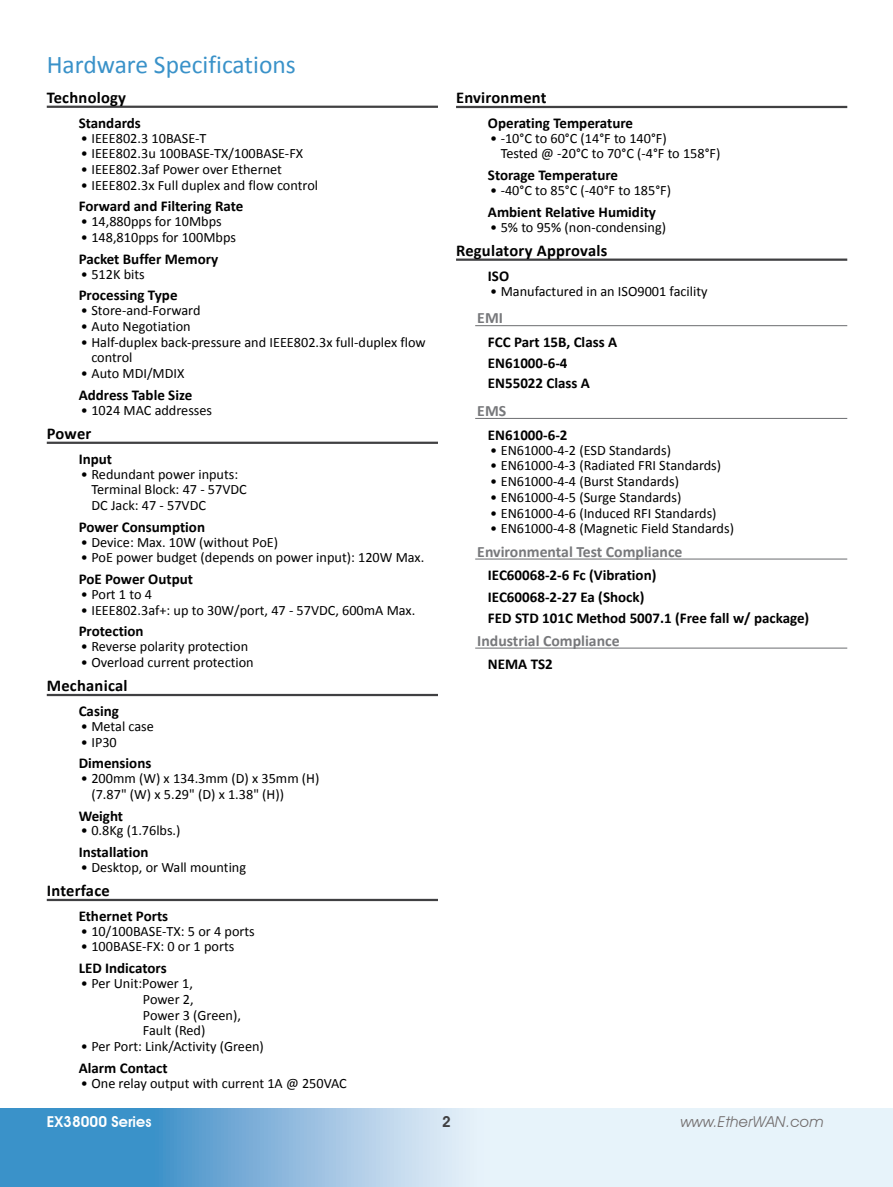
<style>
.page{position:relative;width:893px;height:1187px;background:#fff}
.page>*{position:absolute;margin:0;border:0;box-sizing:border-box;transform-origin:0 0}
.t1{font:25.5px "Calibri";color:#3a92c9}
.t2{font:700 16.5px "Calibri";letter-spacing:.015em;color:#000}
.t3{font:700 15.75px "Calibri";color:#77787b}
.t4{font:700 15px/20.7px "Calibri";color:#000}
.t5{font:italic 15px "Avant Garde IT Cby BT";letter-spacing:.02em;color:#726d6d}
.t6{font:600 15px "Avant Garde IT Cby BT";letter-spacing:.005em;color:#fff}
.t7{font:600 15px "Avant Garde IT Cby BT";color:#404042}
.t8{font:14.25px/15.8px "Calibri";color:#000}
</style>
<div class="page">
<svg style="left:0;top:1108px;width:893px;height:78px;background:#add0e8"></svg>
<hr style="left:456px;top:106px;width:391px;height:2px;background:#404042">
<hr style="left:456px;top:258px;width:391px;height:3px;background:#404042">
<hr style="left:475px;top:325px;width:372px;height:1px;background:#77787b">
<hr style="left:475px;top:418px;width:372px;height:1px;background:#77787b">
<hr style="left:475px;top:558px;width:372px;height:1px;background:#77787b">
<hr style="left:475px;top:647px;width:372px;height:1px;background:#77787b">
<hr style="left:47px;top:106px;width:391px;height:2px;background:#404042">
<hr style="left:47px;top:441px;width:391px;height:3px;background:#404042">
<hr style="left:47px;top:693px;width:391px;height:3px;background:#404042">
<hr style="left:47px;top:898px;width:391px;height:3px;background:#404042">
<h1 class="t1" style="left:47px;top:48px;width:251px">Hardware Specifications</h1>
<p class="t2" style="left:47px;top:87px;width:81px">Technology</p>
<p class="t4" style="left:79px;top:112px;width:64px">Standards</p>
<p class="t8" style="left:81px;top:130px;width:127px">• IEEE802.3 10BASE-T</p>
<p class="t8" style="left:81px;top:146px;width:224px">• IEEE802.3u 100BASE-TX/100BASE-FX</p>
<p class="t8" style="left:81px;top:161px;width:203px">• IEEE802.3af Power over Ethernet</p>
<p class="t8" style="left:81px;top:177px;width:239px">• IEEE802.3x Full duplex and flow control</p>
<p class="t4" style="left:79px;top:196px;width:166px">Forward and Filtering Rate</p>
<p class="t8" style="left:81px;top:214px;width:142px">• 14,880pps for 10Mbps</p>
<p class="t8" style="left:81px;top:229px;width:157px">• 148,810pps for 100Mbps</p>
<p class="t4" style="left:79px;top:248px;width:141px">Packet Buffer Memory</p>
<p class="t8" style="left:81px;top:266px;width:66px">• 512K bits</p>
<p class="t4" style="left:79px;top:285px;width:100px">Processing Type</p>
<p class="t8" style="left:81px;top:302px;width:121px">• Store-and-Forward</p>
<p class="t8" style="left:81px;top:318px;width:111px">• Auto Negotiation</p>
<p class="t8" style="left:91px;top:334px;width:336px;text-indent:-11px">• Half-duplex back-pressure and IEEE802.3x full-duplex flow control</p>
<p class="t8" style="left:81px;top:365px;width:105px">• Auto MDI/MDIX</p>
<p class="t4" style="left:79px;top:384px;width:115px">Address Table Size</p>
<p class="t8" style="left:81px;top:402px;width:133px">• 1024 MAC addresses</p>
<p class="t2" style="left:47px;top:422px;width:46px">Power</p>
<p class="t4" style="left:79px;top:448px;width:35px">Input</p>
<p class="t8" style="left:91px;top:466px;width:157px;text-indent:-11px">• Redundant power inputs:<br>Terminal Block: 47 - 57VDC<br>DC Jack: 47 - 57VDC</p>
<p class="t4" style="left:79px;top:516px;width:128px">Power Consumption</p>
<p class="t8" style="left:81px;top:534px;width:199px">• Device: Max. 10W (without PoE)</p>
<p class="t8" style="left:81px;top:549px;width:345px">• PoE power budget (depends on power input): 120W Max.</p>
<p class="t4" style="left:79px;top:568px;width:116px">PoE Power Output</p>
<p class="t8" style="left:81px;top:586px;width:73px">• Port 1 to 4</p>
<p class="t8" style="left:81px;top:602px;width:336px">• IEEE802.3af+: up to 30W/port, 47 - 57VDC, 600mA Max.</p>
<p class="t4" style="left:79px;top:621px;width:67px">Protection</p>
<p class="t8" style="left:81px;top:638px;width:169px">• Reverse polarity protection</p>
<p class="t8" style="left:81px;top:654px;width:174px">• Overload current protection</p>
<p class="t2" style="left:47px;top:674px;width:82px">Mechanical</p>
<p class="t4" style="left:79px;top:700px;width:42px">Casing</p>
<p class="t8" style="left:81px;top:718px;width:75px">• Metal case</p>
<p class="t8" style="left:81px;top:734px;width:38px">• IP30</p>
<p class="t4" style="left:79px;top:752px;width:74px">Dimensions</p>
<p class="t8" style="left:91px;top:770px;width:230px;text-indent:-11px">• 200mm (W) x 134.3mm (D) x 35mm (H) (7.87" (W) x 5.29" (D) x 1.38" (H))</p>
<p class="t4" style="left:79px;top:805px;width:46px">Weight</p>
<p class="t8" style="left:81px;top:822px;width:101px">• 0.8Kg (1.76lbs.)</p>
<p class="t4" style="left:79px;top:841px;width:71px">Installation</p>
<p class="t8" style="left:81px;top:859px;width:167px">• Desktop, or Wall mounting</p>
<p class="t2" style="left:47px;top:879px;width:65px">Interface</p>
<p class="t4" style="left:79px;top:905px;width:91px">Ethernet Ports</p>
<p class="t8" style="left:81px;top:923px;width:176px">• 10/100BASE-TX: 5 or 4 ports</p>
<p class="t8" style="left:81px;top:938px;width:155px">• 100BASE-FX: 0 or 1 ports</p>
<p class="t4" style="left:79px;top:957px;width:89px">LED Indicators</p>
<p class="t8" style="left:143px;top:975px;width:99px;text-indent:-62px">• Per Unit:Power 1,<br>Power 2,<br>Power 3 (Green),<br>Fault (Red)</p>
<p class="t8" style="left:81px;top:1038px;width:185px">• Per Port: Link/Activity (Green)</p>
<p class="t4" style="left:79px;top:1057px;width:90px">Alarm Contact</p>
<p class="t8" style="left:81px;top:1074px;width:268px">• One relay output with current 1A @ 250VAC</p>
<p class="t2" style="left:456px;top:87px;width:92px">Environment</p>
<p class="t4" style="left:488px;top:113px;width:147px">Operating Temperature</p>
<p class="t8" style="left:501px;top:130px;width:221px;text-indent:-11px">• -10°C to 60°C (14°F to 140°F)<br>Tested @ -20°C to 70°C (-4°F to 158°F)</p>
<p class="t4" style="left:488px;top:165px;width:132px">Storage Temperature</p>
<p class="t8" style="left:490px;top:182px;width:183px">• -40°C to 85°C (-40°F to 185°F)</p>
<p class="t4" style="left:488px;top:201px;width:170px">Ambient Relative Humidity</p>
<p class="t8" style="left:490px;top:219px;width:177px">• 5% to 95% (non-condensing)</p>
<p class="t2" style="left:456px;top:239px;width:153px">Regulatory Approvals</p>
<p class="t4" style="left:488px;top:265px;width:23px">ISO</p>
<p class="t8" style="left:490px;top:283px;width:219px">• Manufactured in an ISO9001 facility</p>
<p class="t3" style="left:477px;top:308px;width:27px">EMI</p>
<p class="t4" style="left:488px;top:331px;width:131px">FCC Part 15B, Class A<br>EN61000-6-4<br>EN55022 Class A</p>
<p class="t3" style="left:477px;top:401px;width:30px">EMS</p>
<p class="t4" style="left:488px;top:424px;width:81px">EN61000-6-2</p>
<p class="t8" style="left:490px;top:442px;width:182px">• EN61000-4-2 (ESD Standards)</p>
<p class="t8" style="left:490px;top:457px;width:233px">• EN61000-4-3 (Radiated FRI Standards)</p>
<p class="t8" style="left:490px;top:473px;width:190px">• EN61000-4-4 (Burst Standards)</p>
<p class="t8" style="left:490px;top:489px;width:193px">• EN61000-4-5 (Surge Standards)</p>
<p class="t8" style="left:490px;top:505px;width:228px">• EN61000-4-6 (Induced RFI Standards)</p>
<p class="t8" style="left:490px;top:520px;width:245px">• EN61000-4-8 (Magnetic Field Standards)</p>
<p class="t3" style="left:477px;top:541px;width:207px">Environmental Test Compliance</p>
<p class="t4" style="left:488px;top:564px;width:323px;line-height:21.5px">IEC60068-2-6 Fc (Vibration)<br>IEC60068-2-27 Ea (Shock)<br>FED STD 101C Method 5007.1 (Free fall w/ package)</p>
<p class="t3" style="left:477px;top:630px;width:144px">Industrial Compliance</p>
<p class="t4" style="left:488px;top:654px;width:66px">NEMA TS2</p>
<p class="t6" style="left:47px;top:1112px;width:106px">EX38000 Series</p>
<p class="t7" style="left:442px;top:1112px;width:10px">2</p>
<p class="t5" style="left:681px;top:1112px;width:144px">www.EtherWAN.com</p>
</div>
